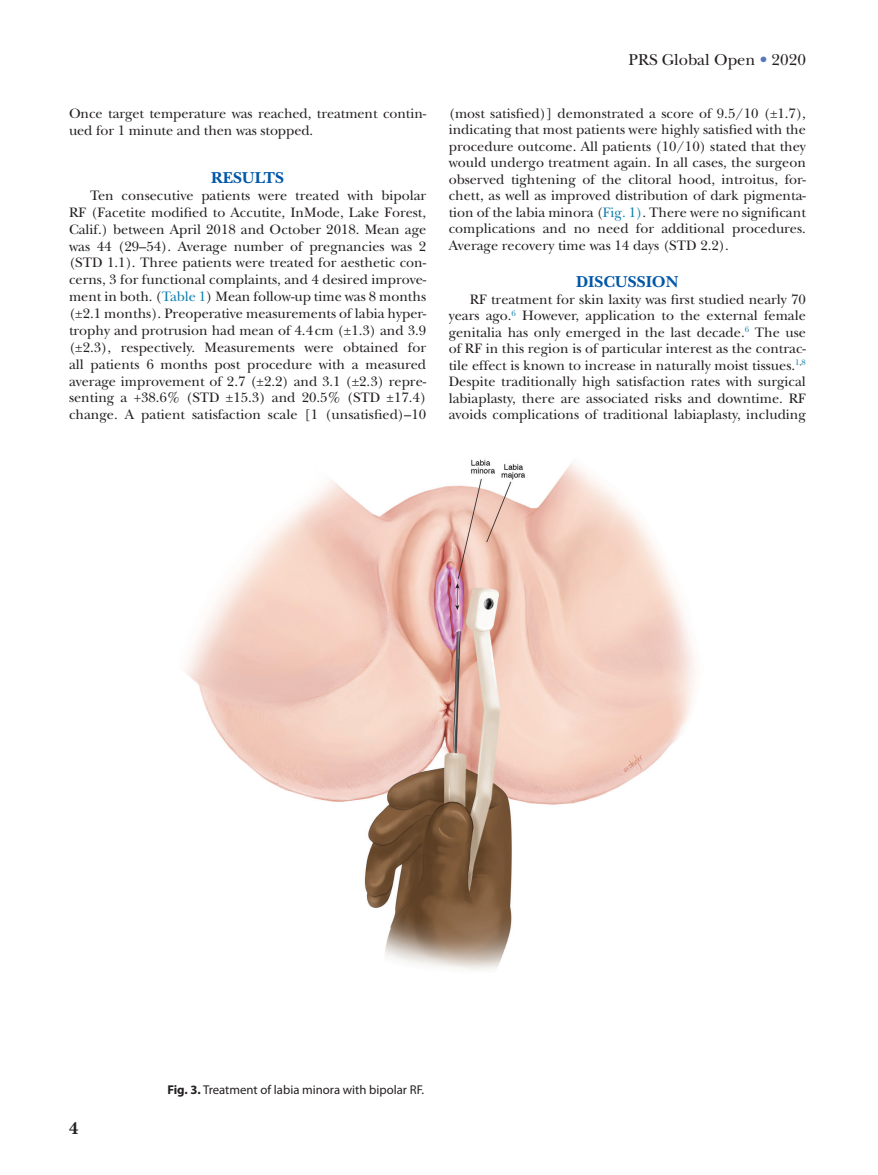
<style>
.page{position:relative;width:878px;height:1175px;background:#fff}
.page>*{position:absolute;margin:0;border:0;box-sizing:border-box;transform-origin:0 0}
.t1{font:700 18px "New Baskerville Std";color:#231f20}
.t2{font:16.5px "New Baskerville Std";color:#231f20}
.t3{font:700 16.5px "New Baskerville Std";color:#0157a8}
.t4{font:14.25px/16.5px "New Baskerville Std";color:#231f20;text-align:justify}
.t5{font:12.75px "Myriad Pro";color:#231f20}
.s1{color:#0f7eac}
.s2{color:#5779bc}
.s3{font-weight:700}
</style>
<div class="page">
<img style="left:184px;top:459px;width:512px;height:511px">
<p class="t4" style="left:69px;top:105px;width:359px">Once target temperature was reached, treatment contin&shy;ued for 1 minute and then was stopped.</p>
<p class="t3" style="left:211px;top:168px;width:74px">RESULTS</p>
<p class="t4" style="left:69px;top:187px;width:359px;text-indent:21px">Ten consecutive patients were treated with bipolar RF (Facetite modified to Accutite, InMode, Lake Forest, Calif.) between April 2018 and October 2018. Mean age was 44 (29–54). Average number of pregnancies was 2 (STD 1.1). Three patients were treated for aesthetic con&shy;cerns, 3 for functional complaints, and 4 desired improve&shy;ment in both. (<span class="s1">Table 1</span>) Mean follow-up time was 8 months (±2.1 months). Preoperative measurements of labia hyper&shy;trophy and protrusion had mean of 4.4cm (±1.3) and 3.9 (±2.3), respectively. Measurements were obtained for all patients 6 months post procedure with a measured average improvement of 2.7 (±2.2) and 3.1 (±2.3) repre&shy;senting a +38.6% (STD ±15.3) and 20.5% (STD ±17.4) change. A patient satisfaction scale [1 (unsatisfied)–10</p>
<p class="t2" style="left:628px;top:50px;width:179px">PRS Global Open <span class="s2">•</span> 2020</p>
<p class="t4" style="left:449px;top:105px;width:359px">(most satisfied)] demonstrated a score of 9.5/10 (±1.7), indicating that most patients were highly satisfied with the procedure outcome. All patients (10/10) stated that they would undergo treatment again. In all cases, the surgeon observed tightening of the clitoral hood, introitus, for&shy;chett, as well as improved distribution of dark pigmenta&shy;tion of the labia minora (<span class="s1">Fig. 1)</span>. There were no significant complications and no need for additional procedures.<br>Average recovery time was 14 days (STD 2.2).</p>
<p class="t3" style="left:576px;top:272px;width:104px">DISCUSSION</p>
<p class="t4" style="left:448px;top:291px;width:359px;text-indent:21px">RF treatment for skin laxity was first studied nearly 70 years ago.<sup>6</sup> However, application to the external female genitalia has only emerged in the last decade.<sup>6</sup> The use of RF in this region is of particular interest as the contrac&shy;tile effect is known to increase in naturally moist tissues.<sup>1</sup><sup>,</sup><sup>8<br></sup>Despite traditionally high satisfaction rates with surgical labiaplasty, there are associated risks and downtime. RF avoids complications of traditional labiaplasty, including</p>
<p class="t1" style="left:69px;top:1118px;width:11px">4</p>
<p class="t5" style="left:167px;top:1081px;width:258px"><span class="s3">Fig. 3.</span> Treatment of labia minora with bipolar RF.</p>
</div>
